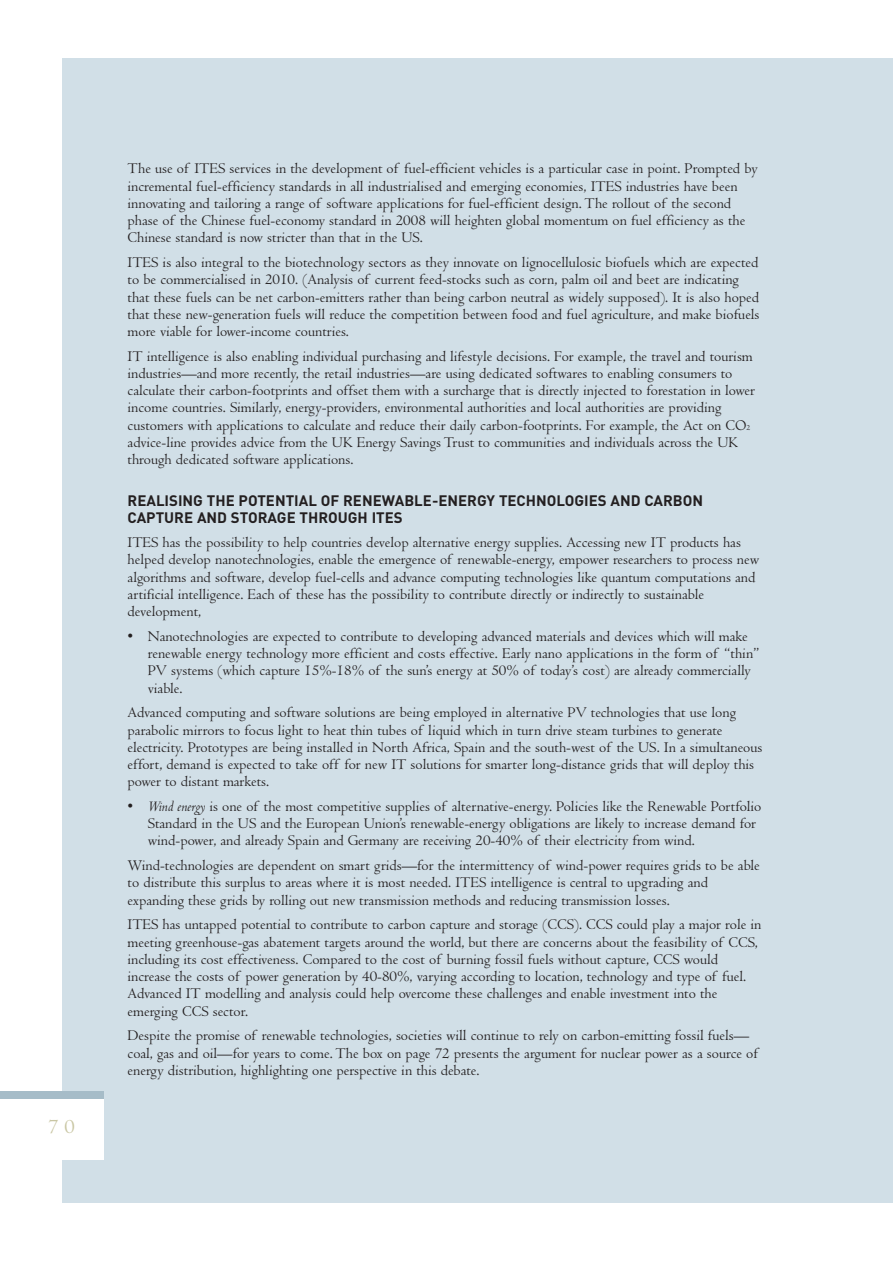
<style>
.page{position:relative;width:893px;height:1263px;background:#fff}
.page>*{position:absolute;margin:0;border:0;box-sizing:border-box;transform-origin:0 0}
.t1{font:21px "Centaur";color:#c9c6a3}
.t2{font:15.3px/17.2px "Centaur";color:#231f20}
.t3{font:700 15px/17.2px "DIN";color:#231f20}
.s1{font-size:7.65px}
.s2{font-style:italic}
</style>
<div class="page">
<div style="left:62px;top:59px;width:830px;height:1144px;background:#d1dfe7"></div>
<div style="left:0;top:1092px;width:104px;height:68px;background:#fff"></div>
<div style="left:0;top:1091px;width:104px;height:8px;background:#a6bcc8"></div>
<h1 class="t1" style="left:48px;top:1119px;width:28px">7 0</h1>
<p class="t2" style="left:128px;top:162px;width:631px">The use of ITES services in the development of fuel-efficient vehicles is a particular case in point. Prompted by incremental fuel-efficiency standards in all industrialised and emerging economies, ITES industries have been innovating and tailoring a range of software applications for fuel-efficient design. The rollout of the second phase of the Chinese fuel-economy standard in 2008 will heighten global momentum on fuel efficiency as the Chinese standard is now stricter than that in the US.</p>
<p class="t2" style="left:128px;top:255px;width:633px">ITES is also integral to the biotechnology sectors as they innovate on lignocellulosic biofuels which are expected to be commercialised in 2010. (Analysis of current feed-stocks such as corn, palm oil and beet are indicating that these fuels can be net carbon-emitters rather than being carbon neutral as widely supposed). It is also hoped that these new-generation fuels will reduce the competition between food and fuel agriculture, and make biofuels more viable for lower-income countries.</p>
<p class="t2" style="left:128px;top:349px;width:629px">IT intelligence is also enabling individual purchasing and lifestyle decisions. For example, the travel and tourism industries—and more recently, the retail industries—are using dedicated softwares to enabling consumers to calculate their carbon-footprints and offset them with a surcharge that is directly injected to forestation in lower income countries. Similarly, energy-providers, environmental authorities and local authorities are providing customers with applications to calculate and reduce their daily carbon-footprints. For example, the Act on CO<span class="s1">2 </span>advice-line provides advice from the UK Energy Savings Trust to communities and individuals across the UK through dedicated software applications.</p>
<p class="t3" style="left:128px;top:494px;width:577px">REALISING THE POTENTIAL OF RENEWABLE-ENERGY TECHNOLOGIES AND CARBON<br>CAPTURE AND STORAGE THROUGH ITES</p>
<p class="t2" style="left:128px;top:535px;width:633px">ITES has the possibility to help countries develop alternative energy supplies. Accessing new IT products has helped develop nanotechnologies, enable the emergence of renewable-energy, empower researchers to process new algorithms and software, develop fuel-cells and advance computing technologies like quantum computations and artificial intelligence. Each of these has the possibility to contribute directly or indirectly to sustainable development,</p>
<p class="t2" style="left:148px;top:629px;width:613px;text-indent:-20px">• Nanotechnologies are expected to contribute to developing advanced materials and devices which will make renewable energy technology more efficient and costs effective. Early nano applications in the form of “thin” PV systems (which capture 15%-18% of the sun’s energy at 50% of today’s cost) are already commercially viable.</p>
<p class="t2" style="left:128px;top:706px;width:636px">Advanced computing and software solutions are being employed in alternative PV technologies that use long parabolic mirrors to focus light to heat thin tubes of liquid which in turn drive steam turbines to generate electricity. Prototypes are being installed in North Africa, Spain and the south-west of the US. In a simultaneous effort, demand is expected to take off for new IT solutions for smarter long-distance grids that will deploy this power to distant markets.</p>
<p class="t2" style="left:148px;top:799px;width:615px;text-indent:-20px">• <span class="s2">Wind energy</span> is one of the most competitive supplies of alternative-energy. Policies like the Renewable Portfolio<br>Standard in the US and the European Union’s renewable-energy obligations are likely to increase demand for wind-power, and already Spain and Germany are receiving 20-40% of their electricity from wind.</p>
<p class="t2" style="left:128px;top:858px;width:634px">Wind-technologies are dependent on smart grids—for the intermittency of wind-power requires grids to be able to distribute this surplus to areas where it is most needed. ITES intelligence is central to upgrading and expanding these grids by rolling out new transmission methods and reducing transmission losses.</p>
<p class="t2" style="left:128px;top:918px;width:635px">ITES has untapped potential to contribute to carbon capture and storage (CCS). CCS could play a major role in meeting greenhouse-gas abatement targets around the world, but there are concerns about the feasibility of CCS, including its cost effectiveness. Compared to the cost of burning fossil fuels without capture, CCS would increase the costs of power generation by 40-80%, varying according to location, technology and type of fuel.<br>Advanced IT modelling and analysis could help overcome these challenges and enable investment into the emerging CCS sector.</p>
<p class="t2" style="left:128px;top:1029px;width:632px">Despite the promise of renewable technologies, societies will continue to rely on carbon-emitting fossil fuels— coal, gas and oil—for years to come. The box on page 72 presents the argument for nuclear power as a source of energy distribution, highlighting one perspective in this debate.</p>
</div>
